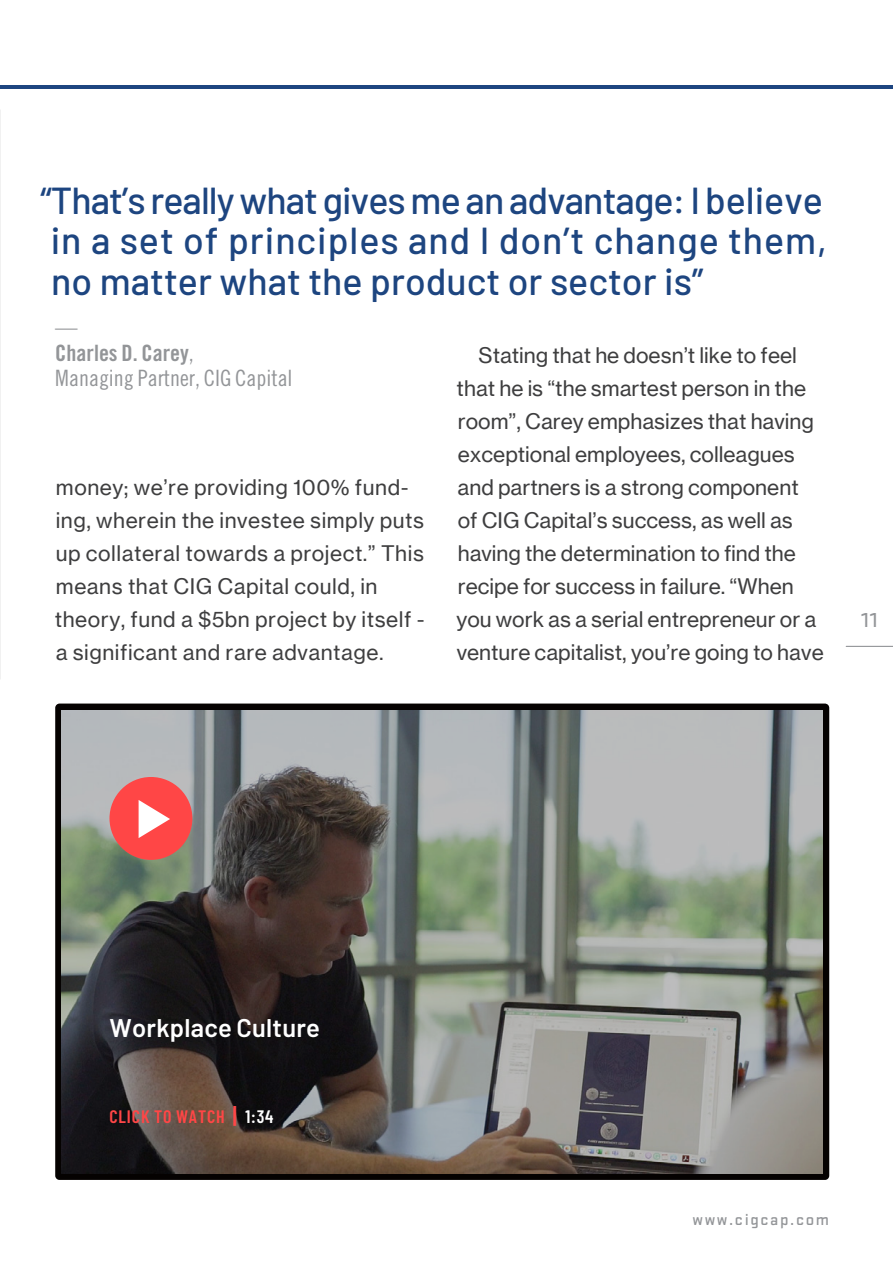
<style>
.page{position:relative;width:893px;height:1263px;background:#fff}
.page>*{position:absolute;margin:0;border:0;box-sizing:border-box;transform-origin:0 0}
.Pull_Quote___Avant_G{font:500 37.5px/40.5px "Barlow";color:#1d4580;text-align:justify}
.Video_Description_Te{font:600 25.5px "Barlow";letter-spacing:.01em;color:#fff}
.t1{font:22.5px/25.5px "Trade Gothic LT Std Cn 18";color:#939598}
.Neue_Haas___Body_Tex{font:21px/33px "N Haas Grotesk TX Pro 55 Rg";color:#3e3e3f}
.Neue_Haas___Body_Tex-2{font:21px/33px "N Haas Grotesk TX Pro 55 Rg";letter-spacing:.025em;color:#3e3e3f}
.t2{font:500 21px "Stratum 1";color:#939598}
.Video_Description_Te-2{font:600 18px "Barlow Condensed";letter-spacing:.05em;color:#ff4646}
.t3{font:500 16.5px "Stratum 1";letter-spacing:.1em;color:#939598}
.s1{font-family:"Trade Gothic LT Std Bd Cn 20"}
.s2{font-size:24px}
.s3{color:#fff}
</style>
<div class="page">
<hr style="left:0;top:85px;width:893px;height:3px;background:#1d4580">
<svg style="left:55px;top:704px;width:774px;height:476px"></svg>
<div style="left:76px;top:1014px;width:253px;height:66px;background:#231f20;opacity:.55"></div>
<div style="left:109px;top:777px;width:83px;height:83px;background:#ff4646;border-radius:50%"></div>
<svg style="left:139px;top:800px;width:31px;height:38px"></svg>
<div style="left:75px;top:1102px;width:207px;height:62px;background:#231f20;opacity:.55"></div>
<img style="left:0;top:110px;width:1px;height:570px">
<hr style="left:846px;top:646px;width:47px;height:1px;background:#939598">
<p class="Pull_Quote___Avant_G" style="left:41px;top:177px;width:788px">“That’s really what gives me an advantage: I believe in a set of principles and I don’t change them, no matter what the product or sector is”</p>
<p class="t1" style="left:55px;top:314px;width:24px">—</p>
<p class="t1" style="left:55px;top:340px;width:239px"><span class="s1">Charles D. Carey</span>,<br>Managing Partner, CIG Capital</p>
<p class="Neue_Haas___Body_Tex-2" style="left:55px;top:471px;width:371px">money; we’re providing 100% fund&shy;ing, wherein the investee simply puts up collateral towards a project.” This means that CIG Capital could, in theory, fund a $5bn project by itself - a significant and rare advantage.</p>
<p class="Neue_Haas___Body_Tex" style="left:456px;top:339px;width:369px;text-indent:22px">Stating that he doesn’t like to feel that he is “the smartest person in the room”, Carey emphasizes that having exceptional employees, colleagues and partners is a strong component<br>of CIG Capital’s success, as well as having the determination to find the recipe for success in failure. “When you work as a serial entrepreneur or a venture capitalist, you’re going to have</p>
<p class="t2" style="left:861px;top:606px;width:18px">11</p>
<p class="Video_Description_Te" style="left:109px;top:1009px;width:212px">Workplace Culture</p>
<p class="Video_Description_Te-2" style="left:109px;top:1104px;width:166px">CLICK TO WATCH <span class="s2">|</span> <span class="s3">1:34</span></p>
<p class="t3" style="left:692px;top:1208px;width:138px">www.cigcap.com</p>
</div>
